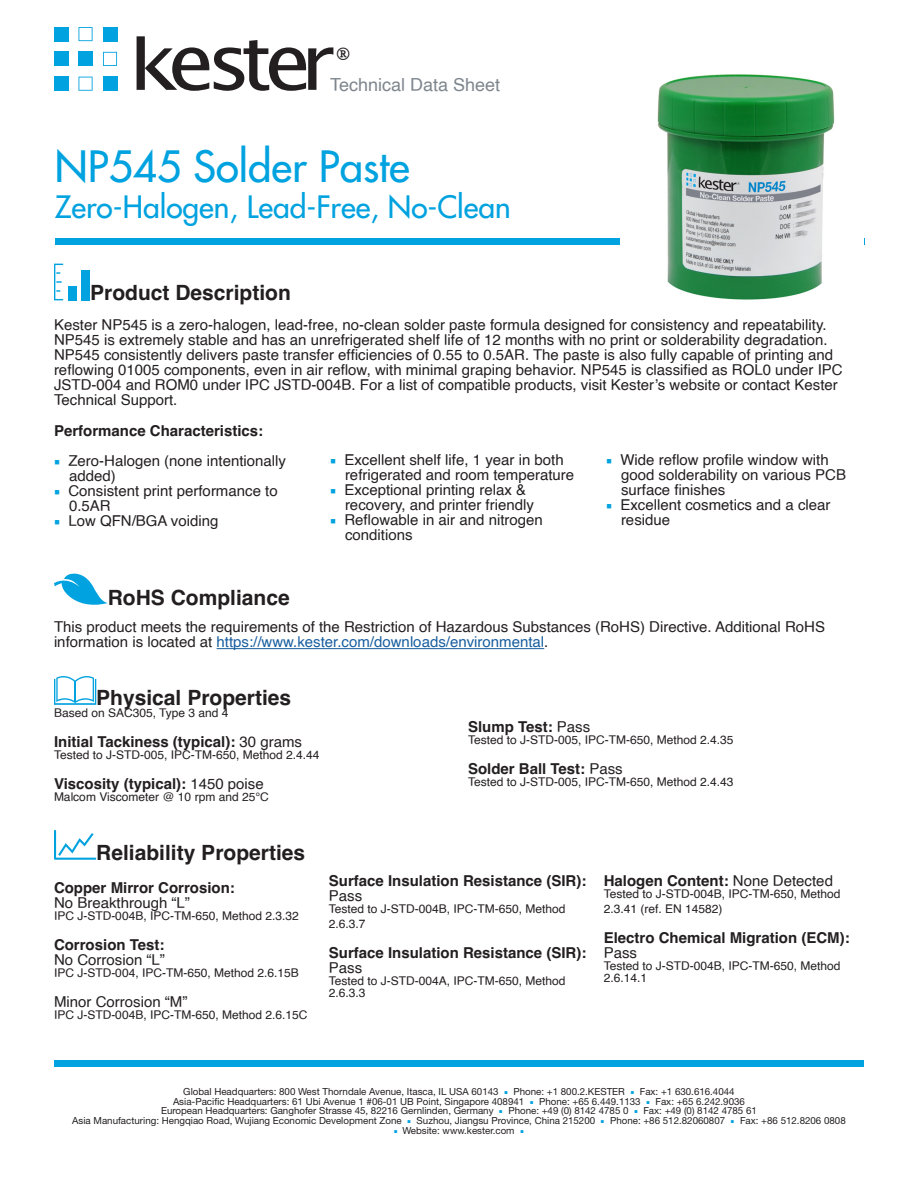
<style>
.page{position:relative;width:918px;height:1188px;background:#fff}
.page>*{position:absolute;margin:0;border:0;box-sizing:border-box;transform-origin:0 0}
.t1{font:42px "Futura LT";color:#00a2df}
.t2{font:30px "Futura LT";color:#00a2df}
.t3{font:21.45px "Courier";color:#231f20}
.t4{font:700 21px "Helvetica";color:#231f20}
.t5{font:18px "Helvetica";color:#7e868d}
.t6{font:15px/15px "Helvetica";color:#231f20}
.t7{font:700 15px/15px "Helvetica";color:#231f20}
.t8{font:12px/15px "Helvetica";color:#231f20}
.t9{font:9.75px "Helvetica Neue LT Std";color:#231f20}
.s1{font-family:"Minion Pro";color:#00a2df}
.s2{color:#175d9e}
.s3{font-weight:400}
</style>
<div class="page">
<svg style="left:54px;top:264px;width:9px;height:36px"></svg>
<div style="left:82px;top:270px;width:8px;height:30px;background:#00a2df"></div>
<div style="left:68px;top:286px;width:9px;height:14px;background:#00a2df"></div>
<div style="left:55px;top:238px;width:810px;height:7px;background:#00a2df"></div>
<svg style="left:54px;top:676px;width:42px;height:29px"></svg>
<hr style="left:74px;top:681px;width:2px;height:21px;background:#00a2df">
<svg style="left:54px;top:830px;width:42px;height:30px"></svg>
<div style="left:54px;top:1060px;width:810px;height:7px;background:#00a2df"></div>
<div style="left:54px;top:27px;width:14px;height:14px;background:#00a2df"></div>
<svg style="left:78px;top:27px;width:15px;height:14px"></svg>
<div style="left:103px;top:27px;width:14px;height:14px;background:#00a2df"></div>
<div style="left:54px;top:52px;width:14px;height:14px;background:#00a2df"></div>
<div style="left:78px;top:52px;width:15px;height:14px;background:#00a2df"></div>
<svg style="left:103px;top:52px;width:14px;height:14px"></svg>
<div style="left:54px;top:77px;width:14px;height:14px;background:#00a2df"></div>
<svg style="left:78px;top:77px;width:15px;height:14px"></svg>
<div style="left:103px;top:77px;width:14px;height:14px;background:#00a2df"></div>
<svg style="left:137px;top:36px;width:196px;height:55px"></svg>
<hr style="left:217px;top:648px;width:327px;height:1px;background:#175d9e">
<svg style="left:54px;top:573px;width:54px;height:32px"></svg>
<img style="left:620px;top:74px;width:244px;height:226px">
<p class="t3" style="left:337px;top:38px;width:14px">®</p>
<p class="t5" style="left:330px;top:71px;width:172px">Technical Data Sheet</p>
<p class="t1" style="left:55px;top:139px;width:356px">NP545 Solder Paste</p>
<p class="t2" style="left:55px;top:187px;width:458px">Zero-Halogen, Lead-Free, No-Clean</p>
<p class="t4" style="left:90px;top:276px;width:202px">Product Description</p>
<p class="t6" style="left:54px;top:318px;width:790px">Kester NP545 is a zero-halogen, lead-free, no-clean solder paste formula designed for consistency and repeatability.<br>NP545 is extremely stable and has an unrefrigerated shelf life of 12 months with no print or solderability degradation.<br>NP545 consistently delivers paste transfer efficiencies of 0.55 to 0.5AR. The paste is also fully capable of printing and reflowing 01005 components, even in air reflow, with minimal graping behavior. NP545 is classified as ROL0 under IPC JSTD-004 and ROM0 under IPC JSTD-004B. For a list of compatible products, visit Kester’s website or contact Kester Technical Support.</p>
<p class="t7" style="left:54px;top:423px;width:211px">Performance Characteristics:</p>
<p class="t6" style="left:54px;top:454px;width:234px"><span class="s1">■</span> Zero-Halogen (none intentionally</p>
<p class="t6" style="left:69px;top:469px;width:48px">added)</p>
<p class="t6" style="left:54px;top:484px;width:225px"><span class="s1">■</span> Consistent print performance to</p>
<p class="t6" style="left:69px;top:499px;width:43px">0.5AR</p>
<p class="t6" style="left:54px;top:514px;width:166px"><span class="s1">■</span> Low QFN/BGA voiding</p>
<p class="t6" style="left:330px;top:453px;width:235px"><span class="s1">■</span> Excellent shelf life, 1 year in both</p>
<p class="t6" style="left:345px;top:468px;width:231px">refrigerated and room temperature</p>
<p class="t6" style="left:330px;top:483px;width:198px"><span class="s1">■</span> Exceptional printing relax &amp;</p>
<p class="t6" style="left:345px;top:498px;width:190px">recovery, and printer friendly</p>
<p class="t6" style="left:330px;top:513px;width:214px"><span class="s1">■</span> Reflowable in air and nitrogen</p>
<p class="t6" style="left:345px;top:528px;width:69px">conditions</p>
<p class="t6" style="left:606px;top:453px;width:224px"><span class="s1">■</span> Wide reflow profile window with</p>
<p class="t6" style="left:621px;top:468px;width:227px">good solderability on various PCB</p>
<p class="t6" style="left:621px;top:483px;width:106px">surface finishes</p>
<p class="t6" style="left:606px;top:498px;width:226px"><span class="s1">■</span> Excellent cosmetics and a clear</p>
<p class="t6" style="left:621px;top:513px;width:51px">residue</p>
<p class="t4" style="left:108px;top:580px;width:184px">RoHS Compliance</p>
<p class="t6" style="left:54px;top:619px;width:773px">This product meets the requirements of the Restriction of Hazardous Substances (RoHS) Directive. Additional RoHS information is located at <span class="s2">https://www.kester.com/downloads/environmental</span>.</p>
<p class="t4" style="left:96px;top:681px;width:196px">Physical Properties</p>
<p class="t8" style="left:54px;top:705px;width:176px">Based on SAC305, Type 3 and 4</p>
<p class="t7" style="left:54px;top:734px;width:250px">Initial Tackiness (typical): <span class="s3">30 grams</span></p>
<p class="t8" style="left:54px;top:747px;width:267px">Tested to J-STD-005, IPC-TM-650, Method 2.4.44</p>
<p class="t7" style="left:54px;top:776px;width:211px">Viscosity (typical): <span class="s3">1450 poise</span></p>
<p class="t8" style="left:54px;top:789px;width:216px">Malcom Viscometer @ 10 rpm and 25°C</p>
<p class="t7" style="left:468px;top:720px;width:124px">Slump Test: <span class="s3">Pass</span></p>
<p class="t8" style="left:468px;top:733px;width:267px">Tested to J-STD-005, IPC-TM-650, Method 2.4.35</p>
<p class="t7" style="left:468px;top:762px;width:156px">Solder Ball Test: <span class="s3">Pass</span></p>
<p class="t8" style="left:468px;top:775px;width:267px">Tested to J-STD-005, IPC-TM-650, Method 2.4.43</p>
<p class="t4" style="left:96px;top:835px;width:210px">Reliability Properties</p>
<p class="t7" style="left:54px;top:880px;width:182px">Copper Mirror Corrosion:</p>
<p class="t6" style="left:54px;top:895px;width:137px">No Breakthrough “L”</p>
<p class="t8" style="left:54px;top:908px;width:246px">IPC J-STD-004B, IPC-TM-650, Method 2.3.32</p>
<p class="t7" style="left:54px;top:937px;width:112px">Corrosion Test:</p>
<p class="t6" style="left:54px;top:952px;width:112px">No Corrosion “L”</p>
<p class="t8" style="left:54px;top:965px;width:246px">IPC J-STD-004, IPC-TM-650, Method 2.6.15B</p>
<p class="t6" style="left:54px;top:994px;width:135px">Minor Corrosion “M”</p>
<p class="t8" style="left:54px;top:1007px;width:255px">IPC J-STD-004B, IPC-TM-650, Method 2.6.15C</p>
<p class="t7" style="left:329px;top:874px;width:259px">Surface Insulation Resistance (SIR):<br><span class="s3">Pass</span></p>
<p class="t8" style="left:329px;top:902px;width:238px">Tested to J-STD-004B, IPC-TM-650, Method<br>2.6.3.7</p>
<p class="t7" style="left:329px;top:946px;width:259px">Surface Insulation Resistance (SIR):<br><span class="s3">Pass</span></p>
<p class="t8" style="left:329px;top:975px;width:238px;line-height:12px">Tested to J-STD-004A, IPC-TM-650, Method<br>2.6.3.3</p>
<p class="t7" style="left:604px;top:874px;width:231px">Halogen Content: <span class="s3">None Detected</span></p>
<p class="t8" style="left:604px;top:887px;width:238px">Tested to J-STD-004B, IPC-TM-650, Method<br>2.3.41 (ref. EN 14582)</p>
<p class="t7" style="left:604px;top:931px;width:247px">Electro Chemical Migration (ECM):<br><span class="s3">Pass</span></p>
<p class="t8" style="left:604px;top:960px;width:238px;line-height:12px">Tested to J-STD-004B, IPC-TM-650, Method<br>2.6.14.1</p>
<p class="t9" style="left:183px;top:1086px;width:553px">Global Headquarters: 800 West Thorndale Avenue, Itasca, IL USA 60143 <span class="s1">■</span> Phone: +1 800.2.KESTER <span class="s1">■</span> Fax: +1 630.616.4044</p>
<p class="t9" style="left:173px;top:1095px;width:573px">Asia-Pacific Headquarters: 61 Ubi Avenue 1 #06-01 UB Point, Singapore 408941 <span class="s1">■</span> Phone: +65 6.449.1133 <span class="s1">■</span> Fax: +65 6.242.9036</p>
<p class="t9" style="left:161px;top:1105px;width:597px">European Headquarters: Ganghofer Strasse 45, 82216 Gernlinden, Germany <span class="s1">■</span> Phone: +49 (0) 8142 4785 0 <span class="s1">■</span> Fax: +49 (0) 8142 4785 61</p>
<p class="t9" style="left:72px;top:1115px;width:775px">Asia Manufacturing: Hengqiao Road, Wujiang Economic Development Zone <span class="s1">■</span> Suzhou, Jiangsu Province, China 215200 <span class="s1">■</span> Phone: +86 512.82060807 <span class="s1">■</span> Fax: +86 512.8206 0808</p>
<p class="t9" style="left:394px;top:1125px;width:132px"><span class="s1">■</span> Website: www.kester.com <span class="s1">■</span></p>
</div>
